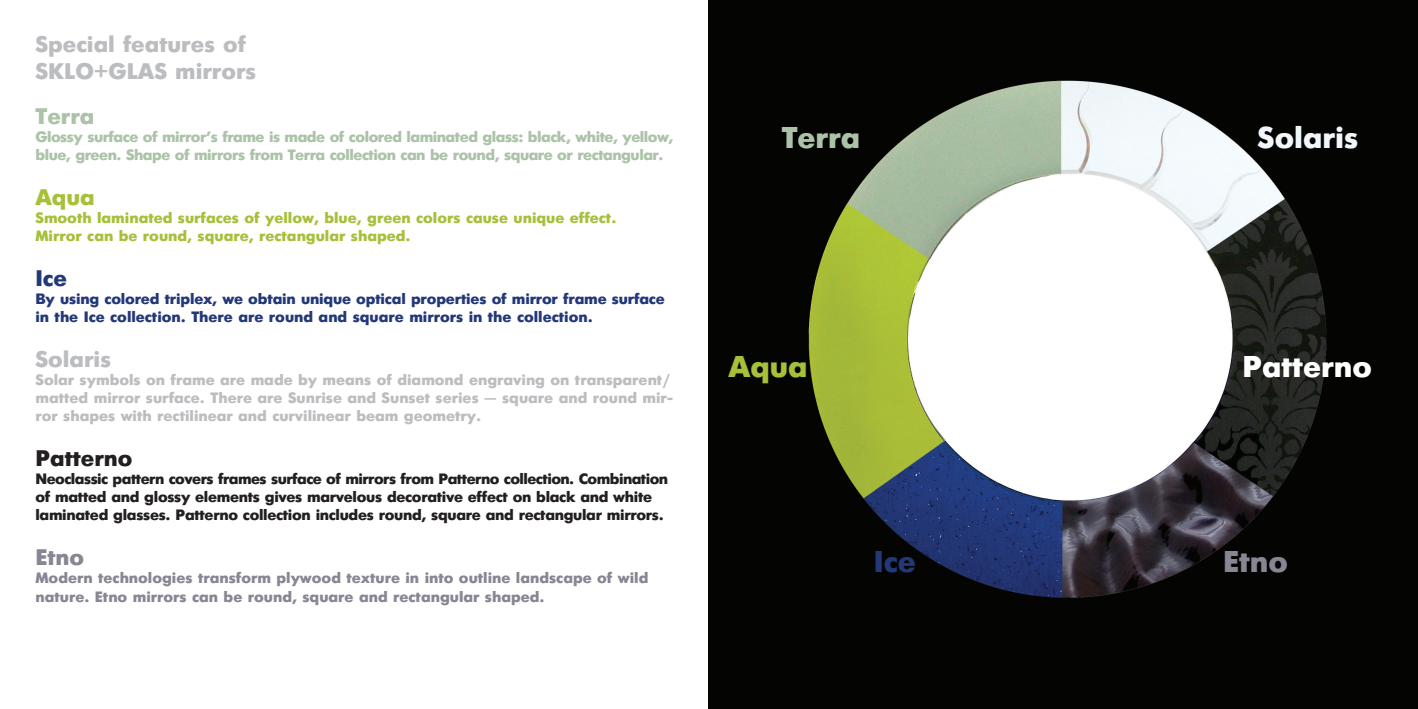
<style>
.page{position:relative;width:1418px;height:709px;background:#fff}
.page>*{position:absolute;margin:0;border:0;box-sizing:border-box;transform-origin:0 0}
.t1{font:700 30px "Futuris";color:#fff}
.t2{font:700 30px "Futuris";color:#f1f6fa}
.t3{font:700 30px "Futuris";color:#acc3a9}
.t4{font:700 30px "Futuris";color:#a6c039}
.t5{font:700 30px "Futuris";color:#898694}
.t6{font:700 30px "Futuris";color:#233878}
.t7{font:700 22.5px/27px "Futuris";color:#bcbdc0}
.t8{font:700 22.5px "Futuris";color:#231f20}
.t9{font:700 22.5px "Futuris";color:#acc3a9}
.t10{font:700 22.5px "Futuris";color:#a6c039}
.t11{font:700 22.5px "Futuris";color:#898694}
.t12{font:700 22.5px "Futuris";color:#233878}
.t13{font:700 15px/18px "Futuris";letter-spacing:-.02em;color:#231f20}
.t14{font:700 15px/18px "Futuris";color:#bcbdc0}
.t15{font:700 15px/18px "Futuris";letter-spacing:-.03em;color:#acc3a9}
.t16{font:700 15px/18px "Futuris";letter-spacing:-.01em;color:#233878}
.t17{font:700 15px/18px "Futuris";color:#898694}
.t18{font:700 15px/18px "Futuris";color:#a6c039}
</style>
<div class="page">
<img style="left:709px;top:0;width:708px;height:709px">
<h2 class="t7" style="left:35px;top:31px;width:222px">Special features of<br>SKLO+GLAS mirrors</h2>
<h2 class="t9" style="left:35px;top:104px;width:61px">Terra</h2>
<p class="t15" style="left:35px;top:128px;width:639px">Glossy surface of mirror’s frame is made of colored laminated glass: black, white, yellow, blue, green. Shape of mirrors from Terra collection can be round, square or rectangular.</p>
<h2 class="t10" style="left:35px;top:185px;width:61px">Aqua</h2>
<p class="t18" style="left:35px;top:209px;width:582px">Smooth laminated surfaces of yellow, blue, green colors cause unique effect.<br>Mirror can be round, square, rectangular shaped.</p>
<h2 class="t12" style="left:35px;top:266px;width:33px">Ice</h2>
<p class="t16" style="left:35px;top:290px;width:631px">By using colored triplex, we obtain unique optical properties of mirror frame surface in the Ice collection. There are round and square mirrors in the collection.</p>
<h2 class="t7" style="left:35px;top:346px;width:77px">Solaris</h2>
<p class="t14" style="left:35px;top:371px;width:639px">Solar symbols on frame are made by means of diamond engraving on transparent/ matted mirror surface. There are Sunrise and Sunset series — square and round mir&shy;ror shapes with rectilinear and curvilinear beam geometry.</p>
<h2 class="t8" style="left:35px;top:446px;width:98px">Patterno</h2>
<p class="t13" style="left:35px;top:470px;width:634px">Neoclassic pattern covers frames surface of mirrors from Patterno collection. Combination of matted and glossy elements gives marvelous decorative effect on black and white laminated glasses. Patterno collection includes round, square and rectangular mirrors.</p>
<h2 class="t11" style="left:35px;top:545px;width:50px">Etno</h2>
<p class="t17" style="left:35px;top:569px;width:614px">Modern technologies transform plywood texture in into outline landscape of wild nature. Etno mirrors can be round, square and rectangular shaped.</p>
<h1 class="t3" style="left:781px;top:121px;width:80px">Terra</h1>
<h1 class="t2" style="left:1257px;top:121px;width:102px">Solaris</h1>
<h1 class="t4" style="left:728px;top:350px;width:81px">Aqua</h1>
<h1 class="t1" style="left:1242px;top:350px;width:131px">Patterno</h1>
<h1 class="t6" style="left:873px;top:545px;width:44px">Ice</h1>
<h1 class="t5" style="left:1222px;top:545px;width:66px">Etno</h1>
</div>
